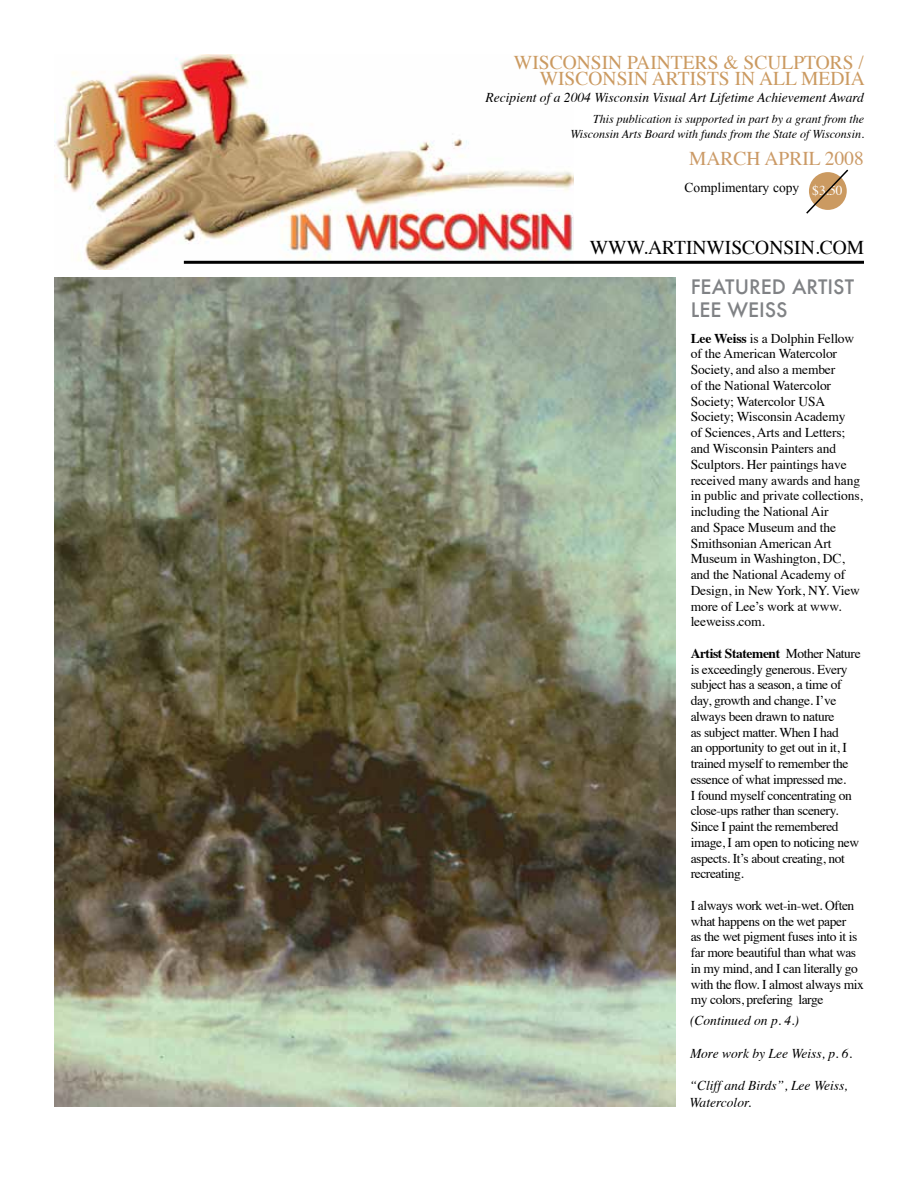
<style>
.page{position:relative;width:918px;height:1188px;background:#fff}
.page>*{position:absolute;margin:0;border:0;box-sizing:border-box;transform-origin:0 0}
.t1{font:19.5px "Times";color:#cb9a61}
.t2{font:19.5px "Times";color:#000}
.t3{font:500 19.5px/23.4px "Futura";color:#808285}
.t4{font:19.5px "Times";color:#cb9a66}
.t5{font:13.5px/15.8px "Times";letter-spacing:-.03em;color:#000}
.t6{font:13.5px/15.8px "Times";letter-spacing:-.01em;color:#000}
.t7{font:italic 13.5px/16.5px "Times";color:#000}
.t8{font:13.5px "Times New Roman";color:#000}
.t9{font:italic 12px/15px "Times";color:#000;text-align:right}
.s1{font-family:"Times";color:#fff}
.s2{font-weight:700}
</style>
<div class="page">
<img style="left:54px;top:54px;width:519px;height:216px">
<hr style="left:184px;top:261px;width:680px;height:3px;background:#000">
<svg style="left:806px;top:169px;width:43px;height:45px"></svg>
<img style="left:54px;top:278px;width:621px;height:828px">
<h1 class="t1" style="left:514px;top:44px;width:39px">WISCONS</h1>
<h1 class="t1" style="left:602px;top:44px;width:216px">IN PAINTERS &amp; SCULPTORS</h1>
<h1 class="t1" style="left:859px;top:44px;width:7px">/</h1>
<h1 class="t1" style="left:540px;top:60px;width:39px">WISCONS</h1>
<h1 class="t1" style="left:628px;top:60px;width:81px">IN ARTISTS</h1>
<h1 class="t1" style="left:735px;top:60px;width:132px">IN ALL MEDIA</h1>
<p class="t7" style="left:486px;top:88px;width:380px">Recipient of a 2004 Wisconsin Visual Art Lifetime Achievement Award</p>
<p class="t9" style="left:570px;top:111px;width:295px">This publication is supported in part by a grant from the<br>Wisconsin Arts Board with funds from the State of Wisconsin.</p>
<h1 class="t4" style="left:689px;top:140px;width:176px">March APRIL 2008</h1>
<p class="t8" style="left:685px;top:179px;width:159px">Complimentary copy <span class="s1">$3.50</span></p>
<h1 class="t2" style="left:590px;top:229px;width:276px">www.ArtInWisconsin.com</h1>
<h1 class="t3" style="left:691px;top:275px;width:165px">FEATURED ARTIST<br>LEE WEISS</h1>
<p class="t6" style="left:691px;top:329px;width:174px"><span class="s2">Lee Weiss</span> is a Dolphin Fellow of the American Watercolor<br>Society, and also a member<br>of the National Watercolor<br>Society; Watercolor USA<br>Society; Wisconsin Academy<br>of Sciences, Arts and Letters; and Wisconsin Painters and<br>Sculptors. Her paintings have received many awards and hang in public and private collections, including the National Air<br>and Space Museum and the<br>Smithsonian American Art<br>Museum in Washington, DC, and the National Academy of<br>Design, in New York, NY. View more of Lee’s work at www. leeweiss.com.</p>
<p class="t5" style="left:691px;top:644px;width:172px"><span class="s2">Artist Statement</span> Mother Nature is exceedingly generous. Every subject has a season, a time of day, growth and change. I’ve always been drawn to nature<br>as subject matter. When I had<br>an opportunity to get out in it, I trained myself to remember the essence of what impressed me.<br>I found myself concentrating on close-ups rather than scenery.<br>Since I paint the remembered image, I am open to noticing new aspects. It’s about creating, not recreating.</p>
<p class="t5" style="left:691px;top:896px;width:175px">I always work wet-in-wet. Often what happens on the wet paper<br>as the wet pigment fuses into it is far more beautiful than what was in my mind, and I can literally go with the flow. I almost always mix my colors, prefering large</p>
<p class="t7" style="left:690px;top:1011px;width:111px">(Continued on p. 4.)</p>
<p class="t7" style="left:690px;top:1044px;width:164px">More work by Lee Weiss, p. 6.</p>
<p class="t7" style="left:690px;top:1077px;width:160px">“Cliff and Birds”, Lee Weiss,<br>Watercolor.</p>
</div>
